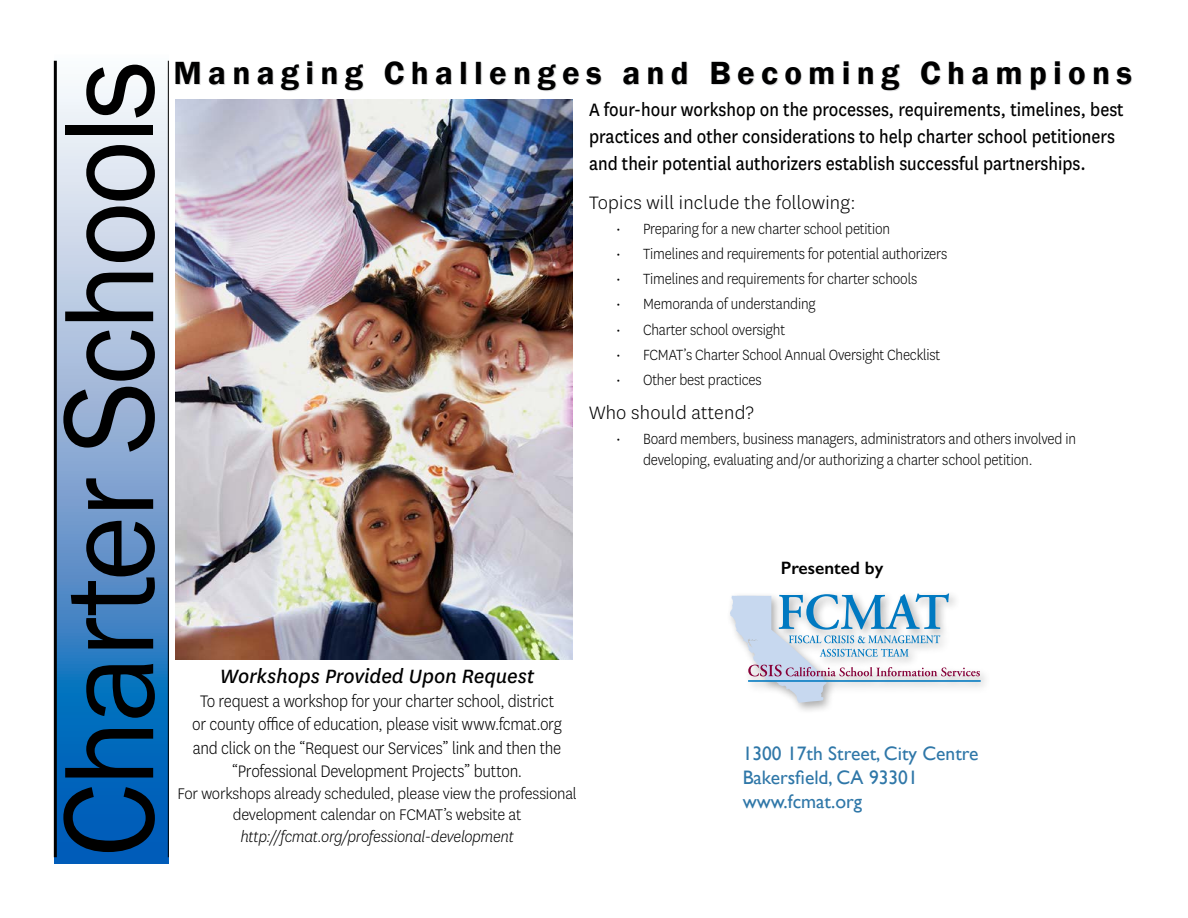
<style>
.page{position:relative;width:1188px;height:918px;background:#fff}
.page>*{position:absolute;margin:0;border:0;box-sizing:border-box;transform-origin:0 0}
.t1{font:132px "Franklin Gothic";letter-spacing:-.03em;color:#000;scale:.95 1}
.t2{font:600 33px "Franklin Gothic";letter-spacing:.19em;color:#000}
.Body_bold{font:italic 22.5px "National";letter-spacing:-.005em;color:#000}
.t3{font:21px/27px "National";color:#000;scale:.9 1}
.t4{font:300 21px "National";letter-spacing:.01em;color:#000}
.Body_text{font:300 19.5px/23.4px "National";letter-spacing:-.015em;color:#000;text-align:center;scale:.9 1}
.t5{font:19.5px "Gill Sans";color:#2f77a8}
.Body_text-2{font:300 18px/21.6px "National";letter-spacing:-.015em;color:#000;text-align:center;scale:.95 1}
.t6{font:600 18px "Gill Sans";color:#000}
.t7{font:300 17.25px/20.7px "National";letter-spacing:-.01em;color:#000;scale:.9 1}
.s1{font-style:italic}
</style>
<div class="page">
<svg style="left:54px;top:60px;width:114px;height:804px"></svg>
<hr style="left:54px;top:61px;width:3px;height:796px;background:#000">
<hr style="left:168px;top:61px;width:1px;height:796px;background:#000">
<img style="left:175px;top:100px;width:398px;height:560px">
<svg style="left:730px;top:593px;width:250px;height:110px"></svg>
<hr style="left:748px;top:680px;width:233px;height:2px;background:#0079c1">
<p class="t1" style="left:27px;top:857px;width:840px;rotate:-90deg">Charter Schools</p>
<p class="t2" style="left:174px;top:53px;width:960px">Managing Challenges and Becoming Champions</p>
<p class="t3" style="left:589px;top:95px;width:596px">A four-hour workshop on the processes, requirements, timelines, best practices and other considerations to help charter school petitioners and their potential authorizers establish successful partnerships.</p>
<p class="t4" style="left:589px;top:189px;width:268px">Topics will include the following:</p>
<p class="t7" style="left:616px;top:218px;width:306px">• Preparing for a new charter school petition</p>
<p class="t7" style="left:616px;top:243px;width:370px">• Timelines and requirements for potential authorizers</p>
<p class="t7" style="left:616px;top:268px;width:336px">• Timelines and requirements for charter schools</p>
<p class="t7" style="left:616px;top:293px;width:223px">• Memoranda of understanding</p>
<p class="t7" style="left:616px;top:318px;width:189px">• Charter school oversight</p>
<p class="t7" style="left:616px;top:344px;width:362px">• FCMAT’s Charter School Annual Oversight Checklist</p>
<p class="t7" style="left:616px;top:369px;width:163px">• Other best practices</p>
<p class="t4" style="left:589px;top:399px;width:166px">Who should attend?</p>
<p class="t7" style="left:643px;top:428px;width:483px;text-indent:-27px">• Board members, business managers, administrators and others involved in developing, evaluating and/or authorizing a charter school petition.</p>
<p class="t6" style="left:781px;top:557px;width:104px">Presented by</p>
<p class="Body_bold" style="left:220px;top:662px;width:316px">Workshops Provided Upon Request</p>
<p class="Body_text" style="left:192px;top:689px;width:412px">To request a workshop for your charter school, district or county office of education, please visit www.fcmat.org and click on the “Request our Services” link and then the “Professional Development Projects” button.</p>
<p class="Body_text-2" style="left:177px;top:782px;width:422px">For workshops already scheduled, please view the professional development calendar on FCMAT’s website at <span class="s1">http://fcmat.org/professional-development</span></p>
<p class="t5" style="left:743px;top:742px;width:237px">1300 17th Street, City Centre</p>
<p class="t5" style="left:743px;top:766px;width:177px">Bakersfield, CA 93301</p>
<p class="t5" style="left:743px;top:790px;width:121px">www.fcmat.org</p>
</div>
